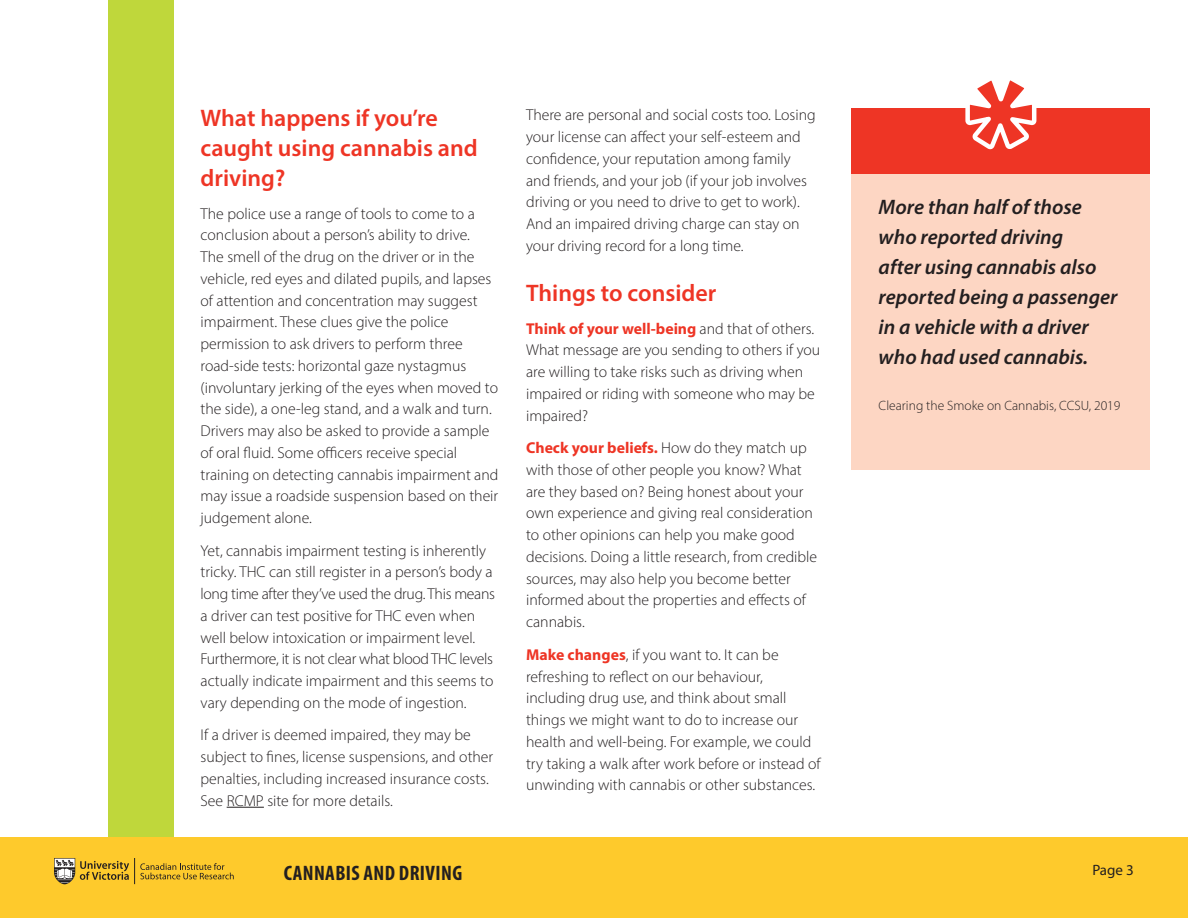
<style>
.page{position:relative;width:1188px;height:918px;background:#fff}
.page>*{position:absolute;margin:0;border:0;box-sizing:border-box;transform-origin:0 0}
.SUBHEADS{font:600 24px/30px "Myriad Pro";color:#ee3525}
.PULL_QUOTE_TEXT{font:italic 600 21px/30px "Myriad Pro";color:#231f20}
.t1{font:700 condensed 21px "Myriad Pro";letter-spacing:.02em;color:#231f20}
.BODY_TEXT{font:300 15.75px/21.8px "Myriad Pro";color:#231f20}
.t2{font:15px "Myriad Pro";color:#231f20}
.BODY_TEXT-2{font:300 13.5px "Myriad Pro";color:#231f20}
.s1{font-weight:700;color:#ee3525}
</style>
<div class="page">
<div style="left:108px;top:0;width:66px;height:850px;background:#bfd73b"></div>
<div style="left:0;top:837px;width:1188px;height:81px;background:#feca2c"></div>
<svg style="left:54px;top:858px;width:180px;height:26px"></svg>
<hr style="left:227px;top:807px;width:37px;height:1px;background:#231f20">
<div style="left:852px;top:171px;width:298px;height:299px;background:#fdd6c3"></div>
<div style="left:852px;top:108px;width:298px;height:66px;background:#ee3525"></div>
<svg style="left:965px;top:80px;width:72px;height:70px"></svg>
<p class="SUBHEADS" style="left:201px;top:102px;width:279px">What happens if you’re caught using cannabis and driving?</p>
<p class="BODY_TEXT" style="left:201px;top:202px;width:299px">The police use a range of tools to come to a conclusion about a person’s ability to drive.<br>The smell of the drug on the driver or in the vehicle, red eyes and dilated pupils, and lapses of attention and concentration may suggest impairment. These clues give the police permission to ask drivers to perform three road-side tests: horizontal gaze nystagmus (involuntary jerking of the eyes when moved to the side), a one-leg stand, and a walk and turn.<br>Drivers may also be asked to provide a sample of oral fluid. Some officers receive special training on detecting cannabis impairment and may issue a roadside suspension based on their judgement alone.</p>
<p class="BODY_TEXT" style="left:201px;top:539px;width:296px">Yet, cannabis impairment testing is inherently tricky. THC can still register in a person’s body a long time after they’ve used the drug. This means a driver can test positive for THC even when well below intoxication or impairment level.<br>Furthermore, it is not clear what blood THC levels actually indicate impairment and this seems to vary depending on the mode of ingestion.</p>
<p class="BODY_TEXT" style="left:201px;top:724px;width:294px">If a driver is deemed impaired, they may be subject to fines, license suspensions, and other penalties, including increased insurance costs.<br>See RCMP site for more details.</p>
<p class="BODY_TEXT" style="left:526px;top:104px;width:291px">There are personal and social costs too. Losing your license can affect your self-esteem and confidence, your reputation among family and friends, and your job (if your job involves driving or you need to drive to get to work).<br>And an impaired driving charge can stay on your driving record for a long time.</p>
<p class="SUBHEADS" style="left:526px;top:277px;width:192px">Things to consider</p>
<p class="BODY_TEXT" style="left:526px;top:317px;width:296px"><span class="s1">Think of your well-being</span> and that of others.<br>What message are you sending to others if you are willing to take risks such as driving when impaired or riding with someone who may be impaired?</p>
<p class="BODY_TEXT" style="left:526px;top:437px;width:293px"><span class="s1">Check your beliefs.</span> How do they match up with those of other people you know? What are they based on? Being honest about your own experience and giving real consideration to other opinions can help you make good decisions. Doing a little research, from credible sources, may also help you become better informed about the properties and effects of cannabis.</p>
<p class="BODY_TEXT" style="left:526px;top:643px;width:296px"><span class="s1">Make changes</span>, if you want to. It can be refreshing to reflect on our behaviour, including drug use, and think about small things we might want to do to increase our health and well-being. For example, we could try taking a walk after work before or instead of unwinding with cannabis or other substances.</p>
<p class="PULL_QUOTE_TEXT" style="left:879px;top:192px;width:240px">More than half of those who reported driving<br>after using cannabis also reported being a passenger in a vehicle with a driver who had used cannabis.</p>
<p class="BODY_TEXT-2" style="left:879px;top:398px;width:243px">Clearing the Smoke on Cannabis, CCSU, 2019</p>
<h2 class="t1" style="left:284px;top:860px;width:180px">CANNABIS AND DRIVING</h2>
<p class="t2" style="left:1092px;top:861px;width:43px">Page 3</p>
</div>
